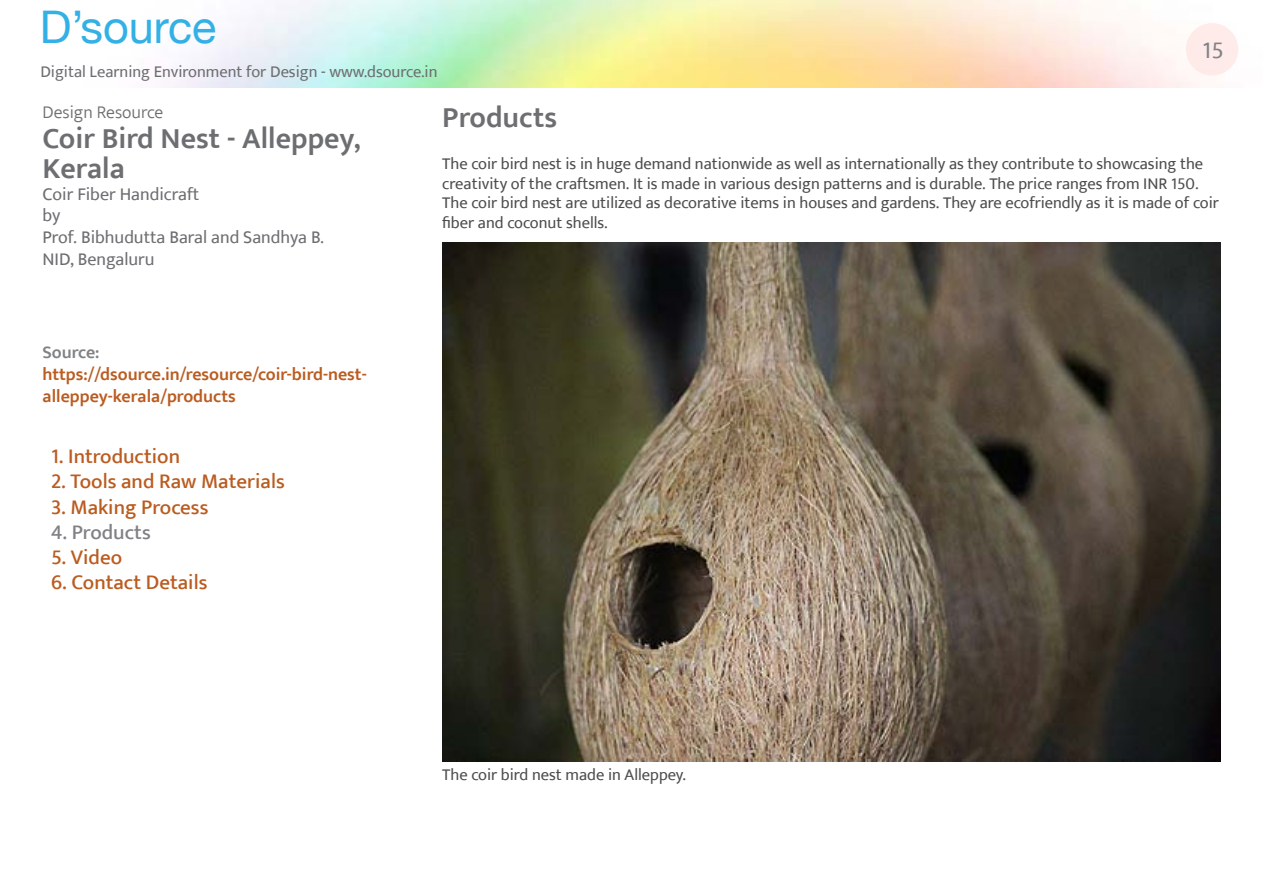
<style>
.page{position:relative;width:1263px;height:893px;background:#fff}
.page>*{position:absolute;margin:0;border:0;box-sizing:border-box;transform-origin:0 0}
.t1{font:45px "Helvetica Neue";color:#33b0e5}
.t2{font:600 30px/30px "Ek Mukta";color:#6d6e71}
.t3{font:24px "Ek Mukta";color:#808285}
.t4{font:500 21px "Ek Mukta";color:#bb5c20}
.t5{font:500 21px "Ek Mukta";color:#808285}
.t6{font:600 18px/21.6px "Ek Mukta";color:#bb5c20}
.t7{font:18px/21.6px "Ek Mukta";color:#6d6e71}
.t8{font:300 18px "Ek Mukta";color:#6d6e71}
.t9{font:600 18px "Ek Mukta";color:#808285}
.t10{font:16.5px/19.8px "Ek Mukta";color:#4d4d4f}
.t11{font:16.5px "Ek Mukta";color:#6d6e71}
</style>
<div class="page">
<div style="left:1186px;top:23px;width:52px;height:52px;background:#feebea;border-radius:50%"></div>
<img style="left:442px;top:242px;width:778px;height:519px">
<h1 class="t1" style="left:40px;top:0;width:178px">D’source</h1>
<p class="t11" style="left:40px;top:62px;width:399px">Digital Learning Environment for Design - www.dsource.in</p>
<h3 class="t3" style="left:1202px;top:35px;width:23px">15</h3>
<p class="t8" style="left:43px;top:101px;width:122px">Design Resource</p>
<h2 class="t2" style="left:43px;top:123px;width:320px">Coir Bird Nest - Alleppey,<br>Kerala</h2>
<p class="t7" style="left:43px;top:183px;width:283px">Coir Fiber Handicraft<br>by<br>Prof. Bibhudutta Baral and Sandhya B.<br>NID, Bengaluru</p>
<p class="t9" style="left:43px;top:342px;width:59px">Source:</p>
<p class="t6" style="left:43px;top:363px;width:326px">https://dsource.in/resource/coir-bird-nest&shy;alleppey-kerala/products</p>
<p class="t4" style="left:51px;top:444px;width:131px">1. Introduction</p>
<p class="t4" style="left:51px;top:469px;width:235px">2. Tools and Raw Materials</p>
<p class="t4" style="left:51px;top:494px;width:159px">3. Making Process</p>
<p class="t5" style="left:51px;top:519px;width:101px">4. Products</p>
<p class="t4" style="left:51px;top:544px;width:73px">5. Video</p>
<p class="t4" style="left:51px;top:570px;width:158px">6. Contact Details</p>
<h2 class="t2" style="left:442px;top:102px;width:116px">Products</h2>
<p class="t10" style="left:442px;top:153px;width:778px">The coir bird nest is in huge demand nationwide as well as internationally as they contribute to showcasing the creativity of the craftsmen. It is made in various design patterns and is durable. The price ranges from INR 150.<br>The coir bird nest are utilized as decorative items in houses and gardens. They are ecofriendly as it is made of coir fiber and coconut shells.</p>
<p class="t10" style="left:442px;top:764px;width:245px">The coir bird nest made in Alleppey.</p>
</div>
